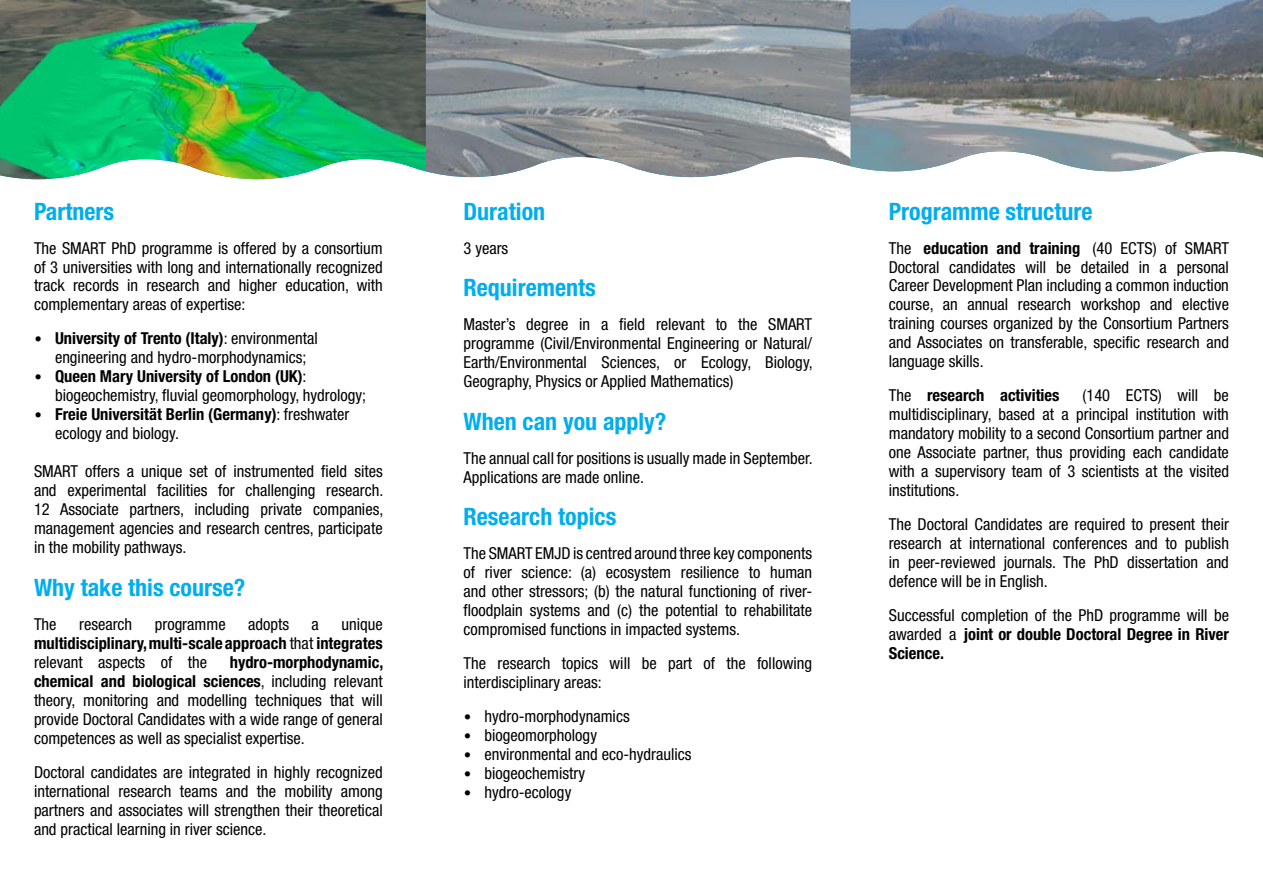
<style>
.page{position:relative;width:1263px;height:893px;background:#fff}
.page>*{position:absolute;margin:0;border:0;box-sizing:border-box;transform-origin:0 0}
.t1{font:700 condensed 24px "Helvetica Neue";color:#00aeef}
.t2{font:condensed 16.5px/18.9px "Helvetica Neue";color:#000;text-align:justify}
.t3{font:700 condensed 16.5px/19px "Helvetica Neue";color:#000}
.s1{font-family:"Calibri";font-stretch:normal}
.s2{font-weight:700}
.s3{font-family:"Calibri";font-weight:400;font-stretch:normal}
.s4{font-weight:400}
</style>
<div class="page">
<img style="left:0;top:0;width:426px;height:179px">
<img style="left:850px;top:0;width:413px;height:171px">
<img style="left:426px;top:0;width:424px;height:177px">
<h1 class="t1" style="left:34px;top:196px;width:82px">Partners</h1>
<p class="t2" style="left:34px;top:238px;width:350px">The SMART PhD programme is offered by a consortium of 3 universities with long and internationally recognized track records in research and higher education, with complementary areas of expertise:</p>
<p class="t2" style="left:34px;top:329px;width:285px;text-align:center"><span class="s1">•</span> <span class="s2">University of Trento (Italy)</span>: environmental engineering and hydro-morphodynamics;</p>
<p class="t2" style="left:55px;top:367px;width:313px;text-indent:-21px"><span class="s1">•</span> <span class="s2">Queen Mary University of London (UK)</span>: biogeochemistry, fluvial geomorphology, hydrology;</p>
<p class="t3" style="left:55px;top:405px;width:296px;text-indent:-21px"><span class="s3">•</span> Freie Universität Berlin (Germany)<span class="s4">: freshwater ecology and biology.</span></p>
<p class="t2" style="left:34px;top:462px;width:351px">SMART offers a unique set of instrumented field sites and experimental facilities for challenging research.<br>12 Associate partners, including private companies, management agencies and research centres, participate in the mobility pathways.</p>
<h1 class="t1" style="left:34px;top:573px;width:213px">Why take this course?</h1>
<p class="t2" style="left:34px;top:614px;width:24px">The</p>
<p class="t2" style="left:79px;top:614px;width:55px">research</p>
<p class="t2" style="left:155px;top:614px;width:72px">programme</p>
<p class="t2" style="left:248px;top:614px;width:42px">adopts</p>
<p class="t2" style="left:312px;top:614px;width:9px">a</p>
<p class="t3" style="left:34px;top:614px;width:350px;text-align:justify;text-indent:307px"><span class="s4">unique </span>multidisciplinary, multi-scale approach <span class="s4">that</span> integrates <span class="s4">relevant aspects of the</span></p>
<p class="t2" style="left:34px;top:652px;width:351px;text-indent:196px"><span class="s2">hydro-morphodynamic, chemical and biological sciences</span>, including relevant theory, monitoring and modelling techniques that will provide Doctoral Candidates with a wide range of general competences as well as specialist expertise.</p>
<p class="t2" style="left:34px;top:762px;width:350px">Doctoral candidates are integrated in highly recognized international research teams and the mobility among partners and associates will strengthen their theoretical and practical learning in river science.</p>
<h1 class="t1" style="left:463px;top:196px;width:83px">Duration</h1>
<p class="t2" style="left:463px;top:238px;width:46px">3 years</p>
<h1 class="t1" style="left:463px;top:273px;width:134px">Requirements</h1>
<p class="t2" style="left:463px;top:315px;width:351px">Master’s degree in a field relevant to the SMART programme (Civil/Environmental Engineering or Natural/ Earth/Environmental Sciences, or Ecology, Biology, Geography, Physics or Applied Mathematics)</p>
<h1 class="t1" style="left:463px;top:407px;width:204px">When can you apply?</h1>
<p class="t2" style="left:463px;top:448px;width:351px">The annual call for positions is usually made in September.<br>Applications are made online.</p>
<h1 class="t1" style="left:463px;top:502px;width:154px">Research topics</h1>
<p class="t2" style="left:463px;top:544px;width:350px">The SMART EMJD is centred around three key components of river science: (a) ecosystem resilience to human and other stressors; (b) the natural functioning of river&shy;floodplain systems and (c) the potential to rehabilitate compromised functions in impacted systems.</p>
<p class="t2" style="left:463px;top:654px;width:350px">The research topics will be part of the following interdisciplinary areas:</p>
<p class="t2" style="left:463px;top:707px;width:168px"><span class="s1">•</span> hydro-morphodynamics</p>
<p class="t2" style="left:463px;top:726px;width:135px"><span class="s1">•</span> biogeomorphology</p>
<p class="t2" style="left:463px;top:745px;width:230px"><span class="s1">•</span> environmental and eco-hydraulics</p>
<p class="t2" style="left:463px;top:763px;width:123px"><span class="s1">•</span> biogeochemistry</p>
<p class="t2" style="left:463px;top:782px;width:109px"><span class="s1">•</span> hydro-ecology</p>
<h1 class="t1" style="left:889px;top:196px;width:205px">Programme structure</h1>
<p class="t2" style="left:889px;top:238px;width:342px">The <span class="s2">education and training</span> (40 ECTS) of SMART Doctoral candidates will be detailed in a personal Career Development Plan including a common induction course, an annual research workshop and elective training courses organized by the Consortium Partners and Associates on transferable, specific research and language skills.</p>
<p class="t3" style="left:889px;top:386px;width:172px"><span class="s4">The</span> research activities</p>
<p class="t2" style="left:889px;top:386px;width:342px;text-indent:194px">(140 ECTS) will be multidisciplinary, based at a principal institution with mandatory mobility to a second Consortium partner and one Associate partner, thus providing each candidate with a supervisory team of 3 scientists at the visited institutions.</p>
<p class="t2" style="left:889px;top:515px;width:342px">The Doctoral Candidates are required to present their research at international conferences and to publish in peer-reviewed journals. The PhD dissertation and defence will be in English.</p>
<p class="t2" style="left:889px;top:606px;width:342px">Successful completion of the PhD programme will be awarded a <span class="s2">joint or double Doctoral Degree in River Science.</span></p>
</div>
